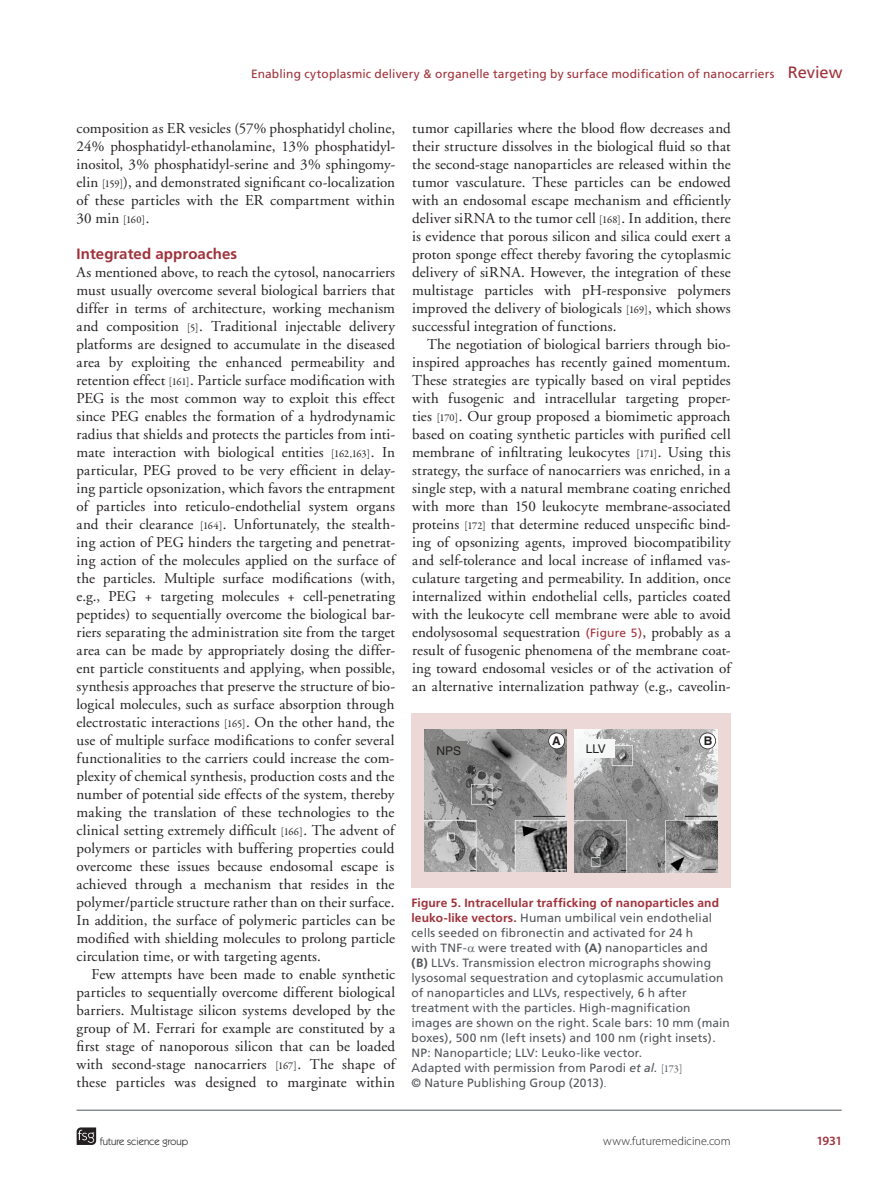
<style>
.page{position:relative;width:885px;height:1191px;background:#fff}
.page>*{position:absolute;margin:0;border:0;box-sizing:border-box;transform-origin:0 0}
.t1{font:15px/18px "Adobe Garamond";letter-spacing:.01em;color:#231f20;text-align:justify}
.t2{font:700 15px "Frutiger";letter-spacing:.005em;color:#9f313a}
.t3{font:600 12.75px "Myriad Pro";color:#9f313a}
.t4{font:12px/15px "Frutiger";letter-spacing:.01em;color:#52555a}
.t5{font:12px "Frutiger";letter-spacing:.01em;color:#9f313a}
.t6{font:300 12px "Myriad Pro";letter-spacing:.005em;color:#231f20}
.t7{font:12px "Helvetica LT Std";color:#231f20}
.t8{font:700 12px "Helvetica LT Std";color:#231f20}
.t9{font:10.5px "Itc Kabel";color:#231f20}
.s1{font-size:16.5px}
.s2{font-family:"Garamond Premr Pro";font-size:10.5px}
.s3{font-family:"Frutiger";font-size:12px;color:#9f313a}
.s4{font-weight:700;color:#9f313a}
.s5{font-weight:700}
.s6{font-style:italic}
.s7{font-style:inherit}
</style>
<div class="page">
<svg style="left:77px;top:1127px;width:19px;height:18px"></svg>
<hr style="left:77px;top:1109px;width:764px;height:1px;background:#52555a">
<div style="left:411px;top:713px;width:319px;height:175px;background:#ecd8d6"></div>
<img style="left:575px;top:729px;width:142px;height:143px">
<img style="left:424px;top:729px;width:143px;height:143px">
<svg style="left:548px;top:732px;width:17px;height:17px"></svg>
<svg style="left:699px;top:732px;width:16px;height:17px"></svg>
<div style="left:430px;top:741px;width:36px;height:18px;background:#7e7e7d"></div>
<div style="left:578px;top:739px;width:37px;height:19px;background:#f5f7f7"></div>
<p class="t5" style="left:251px;top:67px;width:593px">Enabling cytoplasmic delivery &amp; organelle targeting by surface modification of nanocarriers <span class="s1">Review</span></p>
<p class="t1" style="left:77px;top:119px;width:320px">composition as ER vesicles (57% phosphatidyl choline, 24% phosphatidyl-ethanolamine, 13% phosphatidyl&shy;inositol, 3% phosphatidyl-serine and 3% sphingomy&shy;elin <span class="s2">[159]</span>), and demonstrated significant co-localization of these particles with the ER compartment within 30 min <span class="s2">[160]</span>.</p>
<p class="t2" style="left:77px;top:244px;width:162px">Integrated approaches</p>
<p class="t1" style="left:77px;top:263px;width:320px">As mentioned above, to reach the cytosol, nanocarriers must usually overcome several biological barriers that differ in terms of architecture, working mechanism and composition <span class="s2">[5]</span>. Traditional injectable delivery platforms are designed to accumulate in the diseased area by exploiting the enhanced permeability and retention effect <span class="s2">[161]</span>. Particle surface modification with PEG is the most common way to exploit this effect since PEG enables the formation of a hydrodynamic radius that shields and protects the particles from inti&shy;mate interaction with biological entities <span class="s2">[162,163]</span>. In particular, PEG proved to be very efficient in delay&shy;ing particle opsonization, which favors the entrapment of particles into reticulo-endothelial system organs and their clearance <span class="s2">[164]</span>. Unfortunately, the stealth&shy;ing action of PEG hinders the targeting and penetrat&shy;ing action of the molecules applied on the surface of the particles. Multiple surface modifications (with, e.g., PEG + targeting molecules + cell-penetrating peptides) to sequentially overcome the biological bar&shy;riers separating the administration site from the target area can be made by appropriately dosing the differ&shy;ent particle constituents and applying, when possible, synthesis approaches that preserve the structure of bio&shy;logical molecules, such as surface absorption through electrostatic interactions <span class="s2">[165]</span>. On the other hand, the use of multiple surface modifications to confer several functionalities to the carriers could increase the com&shy;plexity of chemical synthesis, production costs and the number of potential side effects of the system, thereby making the translation of these technologies to the clinical setting extremely difficult <span class="s2">[166]</span>. The advent of polymers or particles with buffering properties could overcome these issues because endosomal escape is achieved through a mechanism that resides in the polymer/particle structure rather than on their surface.<br>In addition, the surface of polymeric particles can be modified with shielding molecules to prolong particle circulation time, or with targeting agents.</p>
<p class="t1" style="left:77px;top:965px;width:320px;text-indent:15px">Few attempts have been made to enable synthetic particles to sequentially overcome different biological barriers. Multistage silicon systems developed by the group of M. Ferrari for example are constituted by a first stage of nanoporous silicon that can be loaded with second-stage nanocarriers <span class="s2">[167]</span>. The shape of these particles was designed to marginate within</p>
<p class="t1" style="left:412px;top:119px;width:320px">tumor capillaries where the blood flow decreases and their structure dissolves in the biological fluid so that the second-stage nanoparticles are released within the tumor vasculature. These particles can be endowed with an endosomal escape mechanism and efficiently deliver siRNA to the tumor cell <span class="s2">[168]</span>. In addition, there is evidence that porous silicon and silica could exert a proton sponge effect thereby favoring the cytoplasmic delivery of siRNA. However, the integration of these multistage particles with pH-responsive polymers improved the delivery of biologicals <span class="s2">[169]</span>, which shows successful integration of functions.</p>
<p class="t1" style="left:412px;top:335px;width:320px;text-indent:15px">The negotiation of biological barriers through bio&shy;inspired approaches has recently gained momentum.<br>These strategies are typically based on viral peptides with fusogenic and intracellular targeting proper&shy;ties <span class="s2">[170]</span>. Our group proposed a biomimetic approach based on coating synthetic particles with purified cell membrane of infiltrating leukocytes <span class="s2">[171]</span>. Using this strategy, the surface of nanocarriers was enriched, in a single step, with a natural membrane coating enriched with more than 150 leukocyte membrane-associated proteins <span class="s2">[172]</span> that determine reduced unspecific bind&shy;ing of opsonizing agents, improved biocompatibility and self-tolerance and local increase of inflamed vas&shy;culature targeting and permeability. In addition, once internalized within endothelial cells, particles coated with the leukocyte cell membrane were able to avoid endolysosomal sequestration <span class="s3">(Figure 5)</span>, probably as a result of fusogenic phenomena of the membrane coat&shy;ing toward endosomal vesicles or of the activation of an alternative internalization pathway (e.g., caveolin-</p>
<p class="t8" style="left:552px;top:733px;width:10px">A</p>
<p class="t8" style="left:703px;top:734px;width:10px">B</p>
<p class="t7" style="left:436px;top:743px;width:26px">NPS</p>
<p class="t7" style="left:585px;top:741px;width:22px">LLV</p>
<p class="t4" style="left:411px;top:895px;width:320px"><span class="s4">Figure 5. Intracellular trafficking of nanoparticles and leuko-like vectors.</span> Human umbilical vein endothelial cells seeded on fibronectin and activated for 24 h<br>with TNF- were treated with <span class="s5">(A)</span> nanoparticles and<br><span class="s5">(B)</span> LLVs. Transmission electron micrographs showing lysosomal sequestration and cytoplasmic accumulation of nanoparticles and LLVs, respectively, 6 h after treatment with the particles. High-magnification images are shown on the right. Scale bars: 10 mm (main boxes), 500 nm (left insets) and 100 nm (right insets).<br>NP: Nanoparticle; LLV: Leuko-like vector.<br>Adapted with permission from Parodi <span class="s6">et al.</span> <span class="s2">[173]<br></span><span class="s7">©</span> Nature Publishing Group <span class="s7">(2013)</span><span class="s2">.</span></p>
<p class="t9" style="left:100px;top:1135px;width:90px">future science group</p>
<p class="t6" style="left:603px;top:1134px;width:129px">www.futuremedicine.com</p>
<p class="t3" style="left:816px;top:1132px;width:28px">1931</p>
</div>
